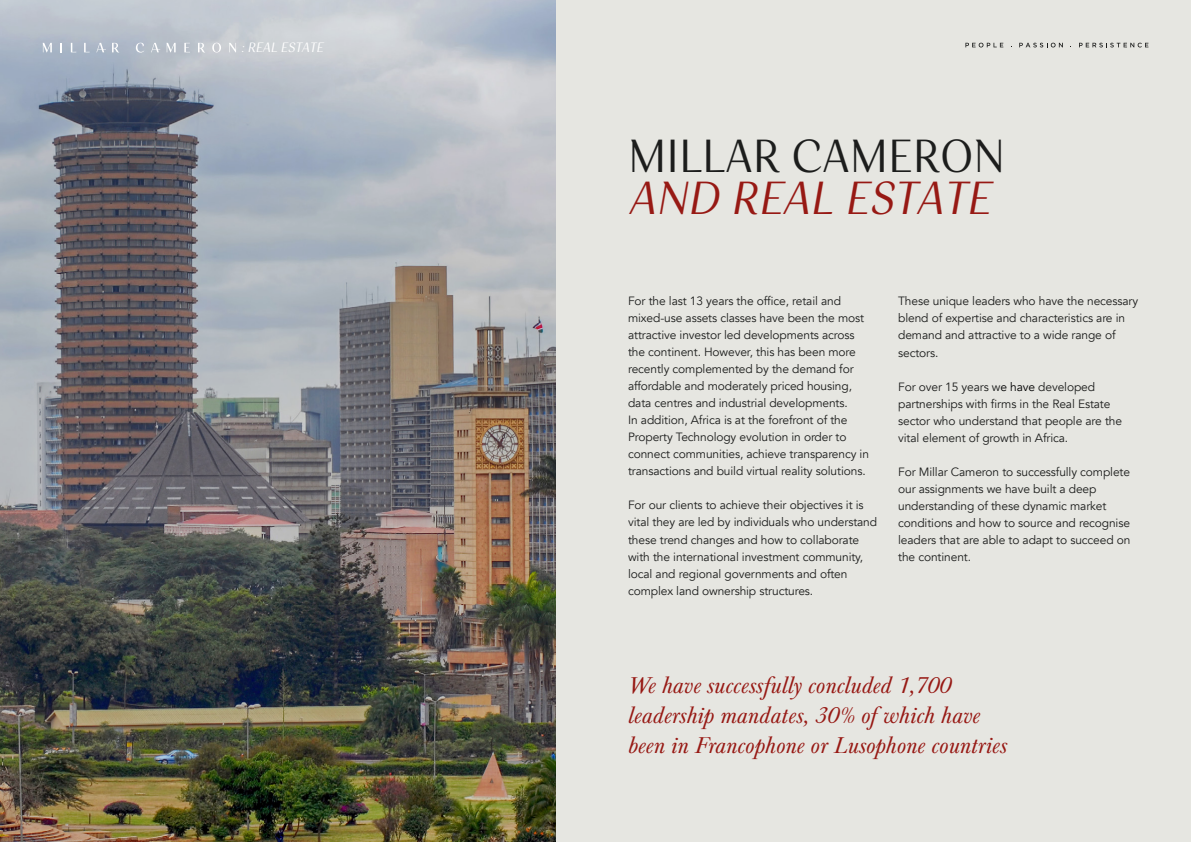
<style>
.page{position:relative;width:1191px;height:842px;background:#e6e6e1}
.page>*{position:absolute;margin:0;border:0;box-sizing:border-box;transform-origin:0 0}
.t1{font:48px "Senlot Nor Boo";color:#1c1d1c}
.t2{font:italic 48px "Senlot Nor Boo";color:#971914}
.t3{font:italic 24px/30px "Baskerville URW";color:#971914}
.t4{font:italic 14px "Senlot Nor Boo";color:#fff}
.t5{font:12px/17px "Avenir";letter-spacing:-.01em;color:#1c1d1c}
.s1{color:#000}
</style>
<div class="page">
<img style="left:0;top:0;width:556px;height:842px">
<svg style="left:965px;top:43px;width:38px;height:4px"></svg>
<svg style="left:1019px;top:43px;width:44px;height:4px"></svg>
<svg style="left:1079px;top:43px;width:69px;height:4px"></svg>
<svg style="left:43px;top:43px;width:9px;height:9px"></svg>
<svg style="left:71px;top:43px;width:5px;height:9px"></svg>
<svg style="left:84px;top:43px;width:6px;height:9px"></svg>
<svg style="left:96px;top:43px;width:10px;height:9px"></svg>
<svg style="left:112px;top:43px;width:7px;height:10px"></svg>
<svg style="left:136px;top:43px;width:8px;height:10px"></svg>
<svg style="left:151px;top:43px;width:9px;height:9px"></svg>
<svg style="left:166px;top:43px;width:10px;height:9px"></svg>
<svg style="left:184px;top:43px;width:6px;height:9px"></svg>
<svg style="left:198px;top:43px;width:7px;height:10px"></svg>
<svg style="left:212px;top:43px;width:9px;height:10px"></svg>
<svg style="left:229px;top:43px;width:7px;height:9px"></svg>
<p class="t4" style="left:241px;top:39px;width:87px">:REAL ESTATE</p>
<h1 class="t1" style="left:628px;top:127px;width:379px">MILLAR CAMERON</h1>
<h1 class="t2" style="left:628px;top:169px;width:373px">AND REAL ESTATE</h1>
<p class="t5" style="left:628px;top:293px;width:242px">For the last 13 years the office, retail and mixed-use assets classes have been the most attractive investor led developments across the continent. However, this has been more recently complemented by the demand for affordable and moderately priced housing, data centres and industrial developments.<br>In addition, Africa is at the forefront of the Property Technology evolution in order to connect communities, achieve transparency in transactions and build virtual reality solutions.</p>
<p class="t5" style="left:628px;top:497px;width:251px">For our clients to achieve their objectives it is vital they are led by individuals who understand these trend changes and how to collaborate with the international investment community, local and regional governments and often complex land ownership structures.</p>
<p class="t5" style="left:898px;top:293px;width:241px">These unique leaders who have the necessary blend of expertise and characteristics are in demand and attractive to a wide range of sectors.</p>
<p class="t5" style="left:898px;top:378px;width:225px">For over 15 years w<span class="s1">e have</span> developed partnerships with firms in the Real Estate sector who understand that people are the vital element of growth in Africa.</p>
<p class="t5" style="left:898px;top:463px;width:234px">For Millar Cameron to successfully complete our assignments we have built a deep understanding of these dynamic market conditions and how to source and recognise leaders that are able to adapt to succeed on the continent.</p>
<h2 class="t3" style="left:628px;top:671px;width:381px">We have successfully concluded 1,700 leadership mandates, 30% of which have been in Francophone or Lusophone countries</h2>
</div>
